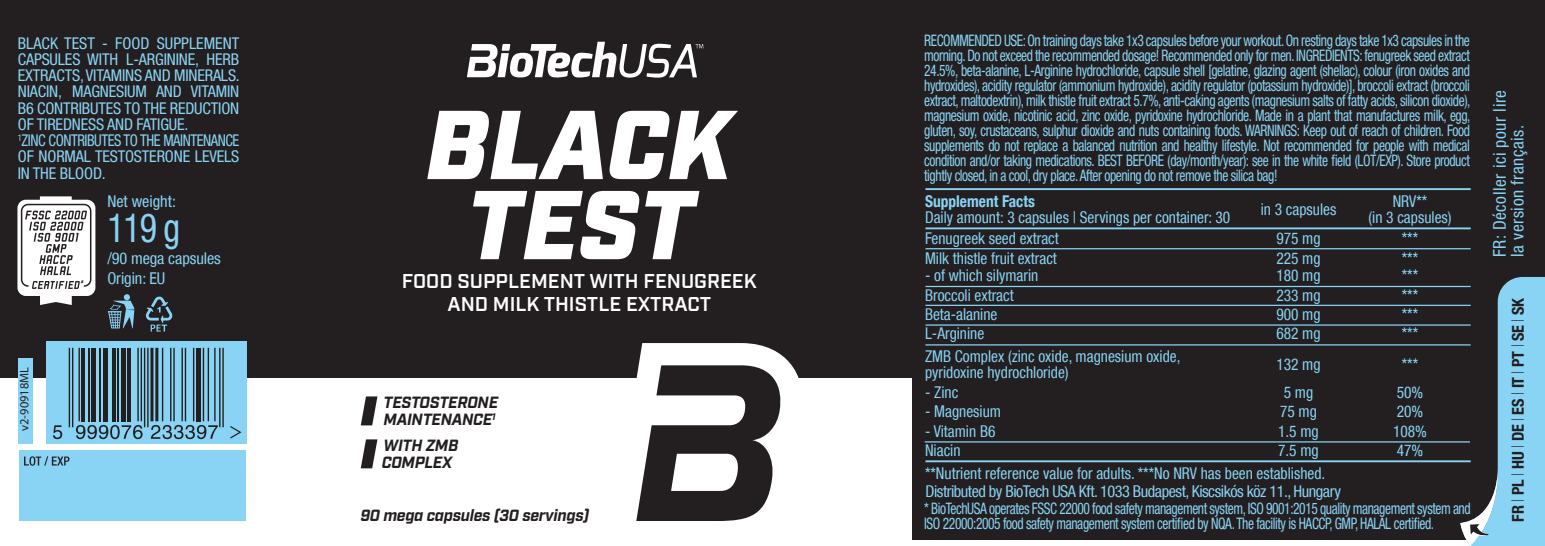
<style>
.page{position:relative;width:1545px;height:546px;background:#fff}
.page>*{position:absolute;margin:0;border:0;box-sizing:border-box;transform-origin:0 0}
.t1{font:italic 900 97.5px/80px "Industry";letter-spacing:.01em;color:#fff;text-align:center}
.t2{font:condensed 40px "Helvetica Neue LT Pro";color:#89d3f4;scale:.9 1}
.t3{font:600 20px/22.5px "Industry";color:#fff;text-align:center}
.t4{font:condensed 17.5px/17.5px "Helvetica Neue LT Com";letter-spacing:.03em;color:#89d3f4}
.t5{font:condensed 16.25px/28px "Helvetica Neue LT Com";color:#89d3f4;text-align:center;scale:.95 1}
.t6{font:condensed 16.25px/16.2px "Helvetica Neue LT Pro";letter-spacing:-.01em;color:#89d3f4}
.t7{font:italic 700 16.25px/16.8px "Industry";letter-spacing:-.02em;color:#231f20}
.t8{font:condensed 16.25px "Helvetica Neue LT Com";letter-spacing:-.03em;color:#89d3f4}
.t9{font:700 condensed 16.25px "Helvetica Neue LT Com";color:#231f20}
.t10{font:condensed 16.25px/20px "Helvetica Neue LT Com";color:#89d3f4}
.t11{font:700 condensed 16.25px "Helvetica Neue LT Com";color:#89d3f4;scale:.95 1}
.t12{font:condensed 16px/15px "Helvetica Neue LT Pro";letter-spacing:-.03em;color:#89d3f4;text-align:justify;scale:.85 1}
.t13{font:12.5px "Myriad Pro";color:#231f20}
</style>
<div class="page">
<div style="left:0;top:0;width:1545px;height:545px;background:#231f20"></div>
<div style="left:0;top:379px;width:1545px;height:167px;background:#fff"></div>
<div style="left:912px;top:11px;width:596px;height:529px;background:#231f20"></div>
<div style="left:19px;top:450px;width:227px;height:71px;background:#89d3f4"></div>
<svg style="left:24px;top:456px;width:45px;height:9px"></svg>
<svg style="left:1400px;top:277px;width:145px;height:57px"></svg>
<svg style="left:1399px;top:334px;width:146px;height:212px"></svg>
<svg style="left:467px;top:42px;width:236px;height:36px"></svg>
<hr style="left:925px;top:227px;width:546px;height:2px;background:#89d3f4">
<hr style="left:925px;top:188px;width:546px;height:2px;background:#89d3f4">
<hr style="left:925px;top:248px;width:546px;height:1px;background:#89d3f4">
<hr style="left:925px;top:286px;width:546px;height:1px;background:#89d3f4">
<hr style="left:925px;top:305px;width:546px;height:1px;background:#89d3f4">
<hr style="left:925px;top:324px;width:546px;height:2px;background:#89d3f4">
<hr style="left:925px;top:344px;width:546px;height:1px;background:#89d3f4">
<hr style="left:925px;top:441px;width:545px;height:1px;background:#89d3f4">
<hr style="left:925px;top:460px;width:546px;height:2px;background:#89d3f4">
<svg style="left:108px;top:294px;width:26px;height:34px"></svg>
<svg style="left:146px;top:296px;width:27px;height:35px"></svg>
<svg style="left:17px;top:196px;width:78px;height:109px"></svg>
<svg style="left:610px;top:343px;width:195px;height:178px"></svg>
<svg style="left:361px;top:439px;width:16px;height:29px"></svg>
<svg style="left:361px;top:396px;width:16px;height:29px"></svg>
<svg style="left:46px;top:341px;width:200px;height:102px;background:#84caea"></svg>
<div style="left:18px;top:358px;width:14px;height:85px;background:#89d3f4"></div>
<hr style="left:79px;top:348px;width:1px;height:73px;background:#231f20">
<hr style="left:69px;top:348px;width:1px;height:79px;background:#231f20">
<hr style="left:72px;top:348px;width:1px;height:79px;background:#231f20">
<hr style="left:82px;top:348px;width:3px;height:73px;background:#231f20">
<hr style="left:88px;top:348px;width:2px;height:73px;background:#231f20">
<hr style="left:92px;top:348px;width:4px;height:73px;background:#231f20">
<hr style="left:100px;top:348px;width:1px;height:73px;background:#231f20">
<div style="left:103px;top:348px;width:5px;height:73px;background:#231f20"></div>
<hr style="left:113px;top:348px;width:3px;height:73px;background:#231f20">
<hr style="left:118px;top:348px;width:1px;height:73px;background:#231f20">
<div style="left:121px;top:348px;width:5px;height:73px;background:#231f20"></div>
<hr style="left:128px;top:348px;width:3px;height:73px;background:#231f20">
<hr style="left:137px;top:348px;width:2px;height:73px;background:#231f20">
<hr style="left:141px;top:348px;width:1px;height:73px;background:#231f20">
<hr style="left:144px;top:348px;width:1px;height:79px;background:#231f20">
<hr style="left:147px;top:348px;width:2px;height:79px;background:#231f20">
<hr style="left:150px;top:348px;width:3px;height:73px;background:#231f20">
<hr style="left:155px;top:348px;width:3px;height:73px;background:#231f20">
<hr style="left:162px;top:348px;width:1px;height:73px;background:#231f20">
<hr style="left:170px;top:348px;width:1px;height:73px;background:#231f20">
<hr style="left:173px;top:348px;width:2px;height:73px;background:#231f20">
<hr style="left:181px;top:348px;width:2px;height:73px;background:#231f20">
<hr style="left:185px;top:348px;width:1px;height:73px;background:#231f20">
<hr style="left:193px;top:348px;width:1px;height:73px;background:#231f20">
<div style="left:196px;top:348px;width:5px;height:73px;background:#231f20"></div>
<hr style="left:203px;top:348px;width:1px;height:73px;background:#231f20">
<hr style="left:208px;top:348px;width:1px;height:73px;background:#231f20">
<hr style="left:214px;top:348px;width:2px;height:73px;background:#231f20">
<hr style="left:219px;top:348px;width:1px;height:79px;background:#231f20">
<hr style="left:222px;top:348px;width:2px;height:79px;background:#231f20">
<svg style="left:53px;top:425px;width:9px;height:14px"></svg>
<svg style="left:76px;top:425px;width:67px;height:14px"></svg>
<svg style="left:151px;top:425px;width:67px;height:14px"></svg>
<svg style="left:230px;top:426px;width:11px;height:12px"></svg>
<p class="t6" style="left:18px;top:35px;width:224px">BLACK TEST - FOOD SUPPLEMENT<br>CAPSULES WITH L-ARGININE, HERB<br>EXTRACTS, VITAMINS AND MINERALS.<br>NIACIN, MAGNESIUM AND VITAMIN<br>B6 CONTRIBUTES TO THE REDUCTION<br>OF TIREDNESS AND FATIGUE.<br><sup>1</sup>ZINC CONTRIBUTES TO THE MAINTENANCE<br>OF NORMAL TESTOSTERONE LEVELS<br>IN THE BLOOD.</p>
<p class="t6" style="left:107px;top:193px;width:70px">Net weight:</p>
<h2 class="t2" style="left:107px;top:204px;width:82px">119 g</h2>
<p class="t10" style="left:107px;top:248px;width:115px">/90 mega capsules<br>Origin: EU</p>
<p class="t13" style="left:17px;top:431px;width:65px;rotate:-90deg">v2-90918ML</p>
<h1 class="t1" style="left:426px;top:111px;width:307px">BLACK<br>TEST</h1>
<p class="t3" style="left:402px;top:271px;width:357px">FOOD SUPPLEMENT WITH FENUGREEK<br>AND MILK THISTLE EXTRACT</p>
<p class="t7" style="left:384px;top:395px;width:116px">TESTOSTERONE<br>MAINTENANCE<sup>1</sup></p>
<p class="t7" style="left:382px;top:438px;width:78px">WITH ZMB<br>COMPLEX</p>
<p class="t7" style="left:360px;top:507px;width:231px">90 mega capsules (30 servings)</p>
<p class="t12" style="left:924px;top:33px;width:644px">RECOMMENDED USE: On training days take 1x3 capsules before your workout. On resting days take 1x3 capsules in the morning. Do not exceed the recommended dosage! Recommended only for men. INGREDIENTS: fenugreek seed extract 24.5%, beta-alanine, L-Arginine hydrochloride, capsule shell [gelatine, glazing agent (shellac), colour (iron oxides and hydroxides), acidity regulator (ammonium hydroxide), acidity regulator (potassium hydroxide)], broccoli extract (broccoli extract, maltodextrin), milk thistle fruit extract 5.7%, anti-caking agents (magnesium salts of fatty acids, silicon dioxide), magnesium oxide, nicotinic acid, zinc oxide, pyridoxine hydrochloride. Made in a plant that manufactures milk, egg, gluten, soy, crustaceans, sulphur dioxide and nuts containing foods. WARNINGS: Keep out of reach of children. Food supplements do not replace a balanced nutrition and healthy lifestyle. Not recommended for people with medical condition and/or taking medications. BEST BEFORE (day/month/year): see in the white field (LOT/EXP). Store product tightly closed, in a cool, dry place. After opening do not remove the silica bag!</p>
<p class="t11" style="left:925px;top:192px;width:117px">Supplement Facts</p>
<p class="t5" style="left:925px;top:203px;width:323px">Daily amount: 3 capsules | Servings per container: 30</p>
<p class="t5" style="left:1261px;top:195px;width:81px">in 3 capsules</p>
<p class="t5" style="left:1368px;top:193px;width:89px;line-height:15.8px">NRV**<br>(in 3 capsules)</p>
<p class="t5" style="left:925px;top:224px;width:142px">Fenugreek seed extract</p>
<p class="t5" style="left:1276px;top:224px;width:48px">975 mg</p>
<p class="t5" style="left:1402px;top:224px;width:19px">***</p>
<p class="t5" style="left:925px;top:244px;width:140px">Milk thistle fruit extract</p>
<p class="t5" style="left:1276px;top:244px;width:48px">225 mg</p>
<p class="t5" style="left:1402px;top:244px;width:19px">***</p>
<p class="t5" style="left:925px;top:261px;width:121px">- of which silymarin</p>
<p class="t5" style="left:1276px;top:261px;width:48px">180 mg</p>
<p class="t5" style="left:1402px;top:261px;width:19px">***</p>
<p class="t5" style="left:925px;top:281px;width:95px">Broccoli extract</p>
<p class="t5" style="left:1276px;top:281px;width:48px">233 mg</p>
<p class="t5" style="left:1402px;top:281px;width:19px">***</p>
<p class="t5" style="left:925px;top:300px;width:78px">Beta-alanine</p>
<p class="t5" style="left:1276px;top:300px;width:48px">900 mg</p>
<p class="t5" style="left:1402px;top:300px;width:19px">***</p>
<p class="t5" style="left:925px;top:319px;width:64px">L-Arginine</p>
<p class="t5" style="left:1276px;top:319px;width:48px">682 mg</p>
<p class="t5" style="left:1402px;top:319px;width:19px">***</p>
<p class="t5" style="left:925px;top:348px;width:270px;line-height:16.2px;text-align:left">ZMB Complex (zinc oxide, magnesium oxide, pyridoxine hydrochloride)</p>
<p class="t5" style="left:925px;top:378px;width:36px">- Zinc</p>
<p class="t5" style="left:925px;top:397px;width:81px">- Magnesium</p>
<p class="t5" style="left:925px;top:417px;width:76px">- Vitamin B6</p>
<p class="t5" style="left:1397px;top:350px;width:29px">***<br>50%</p>
<p class="t5" style="left:1393px;top:401px;width:37px;line-height:19.8px;text-align:left">20%<br>108%</p>
<p class="t5" style="left:1276px;top:350px;width:48px">132 mg<br>5 mg</p>
<p class="t5" style="left:1278px;top:401px;width:44px;line-height:19.8px;text-align:left">75 mg<br>1.5 mg</p>
<p class="t5" style="left:925px;top:436px;width:39px">Niacin</p>
<p class="t5" style="left:1278px;top:436px;width:44px">7.5 mg</p>
<p class="t5" style="left:1397px;top:436px;width:29px">47%</p>
<p class="t5" style="left:925px;top:459px;width:423px">**Nutrient reference value for adults. ***No NRV has been established.</p>
<p class="t8" style="left:925px;top:481px;width:417px">Distributed by BioTech USA Kft. 1033 Budapest, Kiscsikós köz 11., Hungary</p>
<p class="t12" style="left:924px;top:500px;width:644px">* BioTechUSA operates FSSC 22000 food safety management system, ISO 9001:2015 quality management system and<br>ISO 22000:2005 food safety management system certified by NQA. The facility is HACCP, GMP, HALAL certified.</p>
<p class="t4" style="left:1491px;top:257px;width:168px;rotate:-90deg">FR: Décoller ici pour lire la version français.</p>
<p class="t9" style="left:1508px;top:521px;width:225px;rotate:-90deg">FR<sup>|</sup>PL<sup>|</sup>HU<sup>|</sup>DE <sup>|</sup>ES<sup>|</sup>IT <sup>|</sup>PT<sup>|</sup>SE <sup>|</sup>SK</p>
</div>
